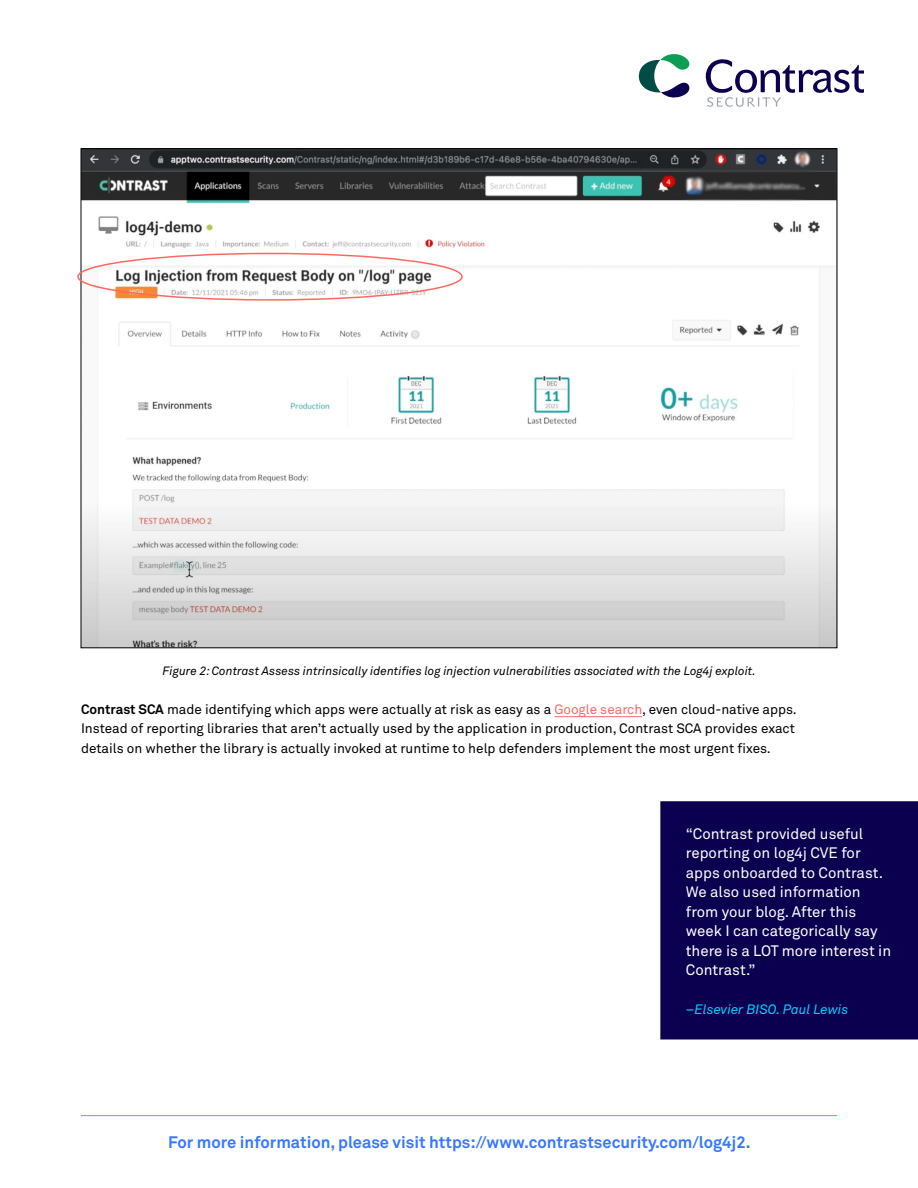
<style>
.page{position:relative;width:918px;height:1188px;background:#fff}
.page>*{position:absolute;margin:0;border:0;box-sizing:border-box;transform-origin:0 0}
.t1{font:700 16.5px "Akkurat Pro";color:#3877ff}
.t2{font:15px/19.5px "Akkurat Pro";color:#fff}
.t3{font:13.5px/19.5px "Akkurat Pro";color:#000}
.t4{font:italic 13.5px "Akkurat Pro";color:#00d0ff}
.t5{font:italic 12px "Akkurat Pro";color:#000}
.s1{font-weight:700}
.s2{color:#ff6862}
</style>
<div class="page">
<svg style="left:638px;top:54px;width:52px;height:44px"></svg>
<svg style="left:705px;top:59px;width:159px;height:48px"></svg>
<hr style="left:81px;top:1115px;width:756px;height:1px;background:#ff6862">
<hr style="left:554px;top:716px;width:88px;height:1px;background:#ff6862">
<img style="left:83px;top:150px;width:752px;height:496px">
<div style="left:77px;top:253px;width:386px;height:48px;border:2px solid #ff6862;border-radius:50%"></div>
<div style="left:660px;top:801px;width:258px;height:239px;background:#0a004f"></div>
<p class="t5" style="left:163px;top:663px;width:595px">Figure 2: Contrast Assess intrinsically identifies log injection vulnerabilities associated with the Log4j exploit.</p>
<p class="t3" style="left:81px;top:700px;width:717px"><span class="s1">Contrast SCA</span> made identifying which apps were actually at risk as easy as a <span class="s2">Google search</span>, even cloud-native apps.<br>Instead of reporting libraries that aren’t actually used by the application in production, Contrast SCA provides exact details on whether the library is actually invoked at runtime to help defenders implement the most urgent fixes.</p>
<p class="t2" style="left:686px;top:824px;width:207px">“Contrast provided useful reporting on log4j CVE for apps onboarded to Contrast.<br>We also used information from your blog. After this week I can categorically say there is a LOT more interest in<br>Contrast.”</p>
<p class="t4" style="left:686px;top:1001px;width:164px">–Elsevier BISO, Paul Lewis</p>
<p class="t1" style="left:168px;top:1132px;width:584px">For more information, please visit https://www.contrastsecurity.com/log4j2.</p>
</div>
